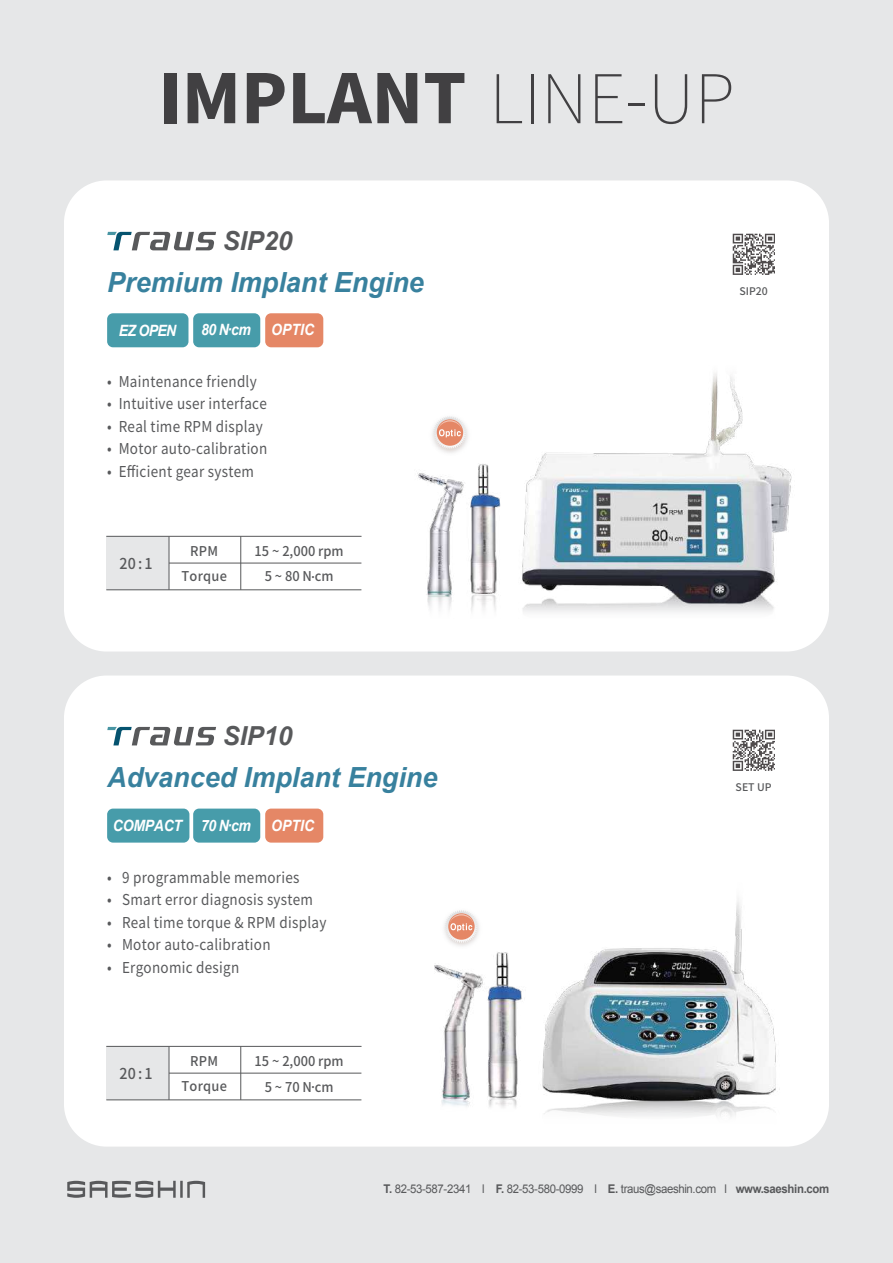
<style>
.page{position:relative;width:893px;height:1263px;background:#e6e7e8}
.page>*{position:absolute;margin:0;border:0;box-sizing:border-box;transform-origin:0 0}
.t1{font:900 67.5px "Noto Sans CJ Kkr";color:#414042}
.t2{font:italic 700 27.75px "Arial";color:#38819e}
.t3{font:italic 700 26.25px "Arial";color:#58595b}
.t4{font:italic 700 15.6px "Arial";letter-spacing:-.02em;color:#fff;scale:.9 1}
.t5{font:15px "Noto Sans CJ Kkr";letter-spacing:.02em;color:#58595b;scale:.9 1}
.t6{font:500 15px "Noto Sans CJ Kkr";color:#58595b;scale:.95 1}
.t7{font:500 13.5px/25.5px "Noto Sans CJ Kkr";letter-spacing:.01em;color:#58595b;text-align:center;scale:.95 1}
.t8{font:12px "Arial";letter-spacing:-.03em;color:#58595b;scale:.95 1}
.t9{font:500 10.5px "Noto Sans CJ Kkr";color:#58595b}
.s1{font-weight:100}
.s2{font-weight:700}
</style>
<div class="page">
<div style="left:64px;top:180px;width:765px;height:471px;background:#fff;border-radius:43px"></div>
<div style="left:64px;top:675px;width:765px;height:471px;background:#fff;border-radius:43px"></div>
<svg style="left:67px;top:1181px;width:138px;height:17px"></svg>
<img style="left:732px;top:233px;width:43px;height:42px">
<img style="left:417px;top:373px;width:375px;height:239px">
<svg style="left:107px;top:232px;width:109px;height:18px"></svg>
<img style="left:406px;top:900px;width:423px;height:247px">
<img style="left:438px;top:905px;width:47px;height:47px">
<svg style="left:445px;top:910px;width:33px;height:33px"></svg>
<img style="left:427px;top:412px;width:46px;height:46px">
<svg style="left:433px;top:416px;width:34px;height:33px"></svg>
<svg style="left:107px;top:727px;width:109px;height:18px"></svg>
<img style="left:732px;top:729px;width:43px;height:42px">
<div style="left:107px;top:313px;width:81px;height:34px;background:#479caa;border-radius:6px"></div>
<div style="left:265px;top:313px;width:58px;height:34px;background:#e58766;border-radius:6px"></div>
<div style="left:193px;top:313px;width:67px;height:34px;background:#479caa;border-radius:6px"></div>
<div style="left:107px;top:808px;width:82px;height:35px;background:#479caa;border-radius:6px"></div>
<div style="left:265px;top:808px;width:58px;height:35px;background:#e58766;border-radius:6px"></div>
<div style="left:193px;top:808px;width:67px;height:35px;background:#479caa;border-radius:6px"></div>
<div style="left:106px;top:536px;width:63px;height:54px;background:#e6e7e8"></div>
<hr style="left:240px;top:536px;width:1px;height:54px;background:#58595b">
<hr style="left:169px;top:536px;width:1px;height:54px;background:#58595b">
<hr style="left:169px;top:563px;width:192px;height:1px;background:#58595b">
<hr style="left:106px;top:536px;width:256px;height:1px;background:#58595b">
<hr style="left:106px;top:589px;width:255px;height:1px;background:#58595b">
<div style="left:106px;top:1046px;width:63px;height:54px;background:#e6e7e8"></div>
<hr style="left:240px;top:1046px;width:1px;height:54px;background:#58595b">
<hr style="left:169px;top:1046px;width:1px;height:54px;background:#58595b">
<hr style="left:169px;top:1073px;width:192px;height:1px;background:#58595b">
<hr style="left:106px;top:1046px;width:256px;height:1px;background:#58595b">
<hr style="left:106px;top:1099px;width:255px;height:1px;background:#58595b">
<h1 class="t1" style="left:158px;top:60px;width:578px">IMPLANT <span class="s1">LINE-UP</span></h1>
<h3 class="t3" style="left:223px;top:224px;width:71px">SIP20</h3>
<h2 class="t2" style="left:107px;top:263px;width:318px">Premium Implant Engine</h2>
<p class="t4" style="left:227px;top:320px;width:7px">·</p>
<p class="t4" style="left:271px;top:320px;width:49px">OPTIC</p>
<p class="t4" style="left:119px;top:320px;width:65px">EZ OPEN</p>
<p class="t4" style="left:201px;top:320px;width:57px">80 N cm</p>
<p class="t5" style="left:107px;top:373px;width:168px">• Maintenance friendly</p>
<p class="t5" style="left:107px;top:395px;width:179px">• Intuitive user interface</p>
<p class="t5" style="left:107px;top:418px;width:174px">• Real time RPM display</p>
<p class="t5" style="left:107px;top:440px;width:179px">• Motor auto-calibration</p>
<p class="t5" style="left:107px;top:463px;width:165px">• Efficient gear system</p>
<p class="t6" style="left:120px;top:555px;width:36px">20:1</p>
<p class="t7" style="left:181px;top:538px;width:49px">RPM<br>Torque</p>
<p class="t7" style="left:255px;top:538px;width:95px">15 ~ 2,000 rpm<br>5 ~ 80 N cm</p>
<p class="t7" style="left:310px;top:564px;width:9px">·</p>
<p class="t9" style="left:739px;top:285px;width:30px">SIP20</p>
<h3 class="t3" style="left:223px;top:719px;width:71px">SIP10</h3>
<h2 class="t2" style="left:107px;top:758px;width:332px">Advanced Implant Engine</h2>
<p class="t4" style="left:227px;top:815px;width:7px">·</p>
<p class="t4" style="left:271px;top:815px;width:49px">OPTIC</p>
<p class="t4" style="left:113px;top:815px;width:155px">COMPACT 70 N cm</p>
<p class="t5" style="left:107px;top:869px;width:215px">• 9 programmable memories</p>
<p class="t5" style="left:107px;top:891px;width:230px">• Smart error diagnosis system</p>
<p class="t5" style="left:107px;top:914px;width:245px">• Real time torque &amp; RPM display</p>
<p class="t5" style="left:107px;top:936px;width:183px">• Motor auto-calibration</p>
<p class="t5" style="left:107px;top:959px;width:148px">• Ergonomic design</p>
<p class="t6" style="left:120px;top:1065px;width:36px">20:1</p>
<p class="t7" style="left:181px;top:1048px;width:49px">RPM<br>Torque</p>
<p class="t7" style="left:255px;top:1048px;width:95px">15 ~ 2,000 rpm<br>5 ~ 70 N cm</p>
<p class="t7" style="left:310px;top:1074px;width:9px">·</p>
<p class="t9" style="left:736px;top:781px;width:37px">SET UP</p>
<p class="t8" style="left:384px;top:1181px;width:471px"><span class="s2">T.</span> 82-53-587-2341 l <span class="s2">F.</span> 82-53-580-0999 l <span class="s2">E.</span> traus@saeshin.com l <span class="s2">www.saeshin.com</span></p>
</div>
